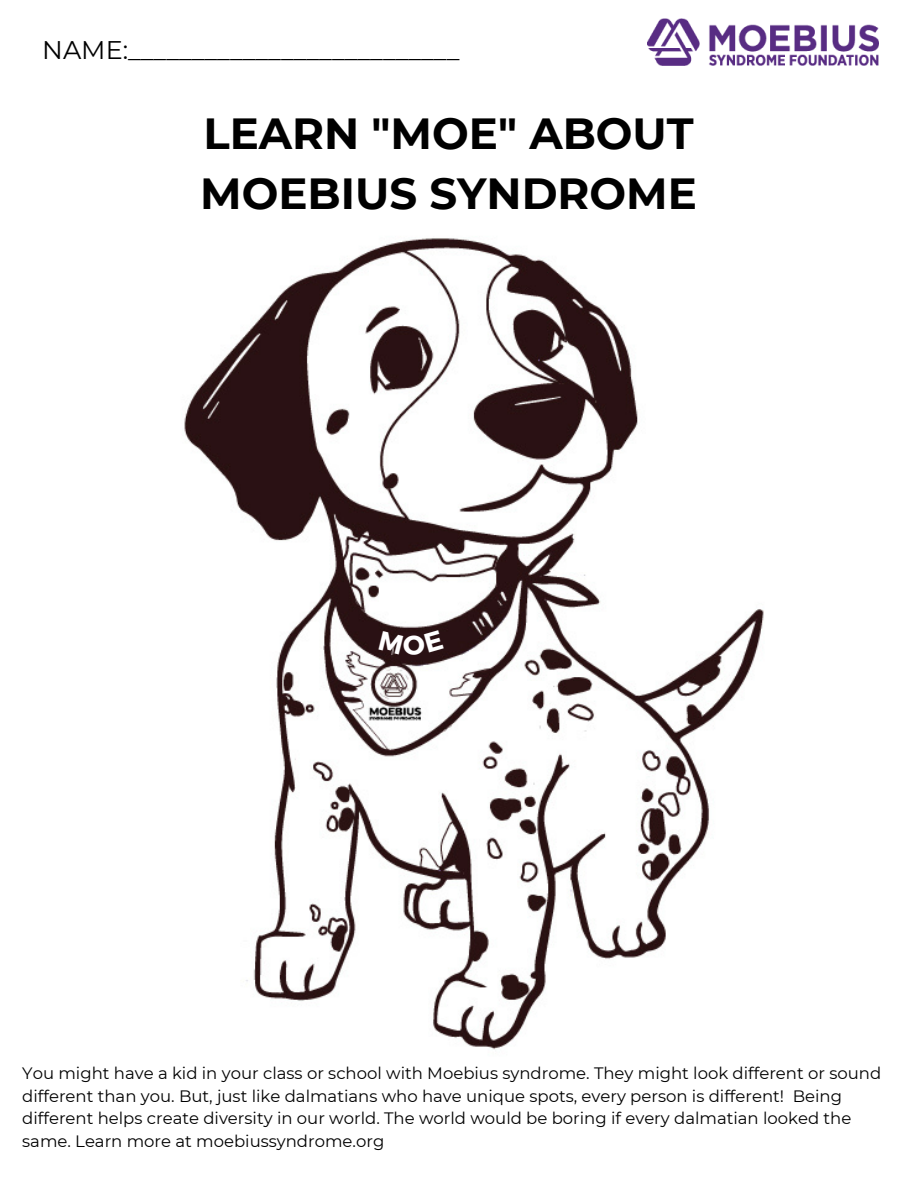
<style>
.page{position:relative;width:918px;height:1188px;background:#fff}
.page>*{position:absolute;margin:0;border:0;box-sizing:border-box;transform-origin:0 0}
.t1{font:700 43.5px/60.8px "Montserrat";color:#000}
.t2{font:25.5px "Montserrat";color:#000}
.t3{font:16.5px/22.5px "Montserrat";color:#000}
</style>
<div class="page">
<img style="left:184px;top:238px;width:580px;height:812px">
<img style="left:648px;top:18px;width:231px;height:47px">
<div style="left:379px;top:630px;width:65px;height:25px;background:#2a1114"></div>
<p class="t2" style="left:42px;top:34px;width:419px">NAME:__________________________</p>
<p class="t1" style="left:200px;top:103px;width:498px">LEARN "MOE" ABOUT<br>MOEBIUS SYNDROME</p>
<p class="t3" style="left:22px;top:1062px;width:860px">You might have a kid in your class or school with Moebius syndrome. They might look different or sound different than you. But, just like dalmatians who have unique spots, every person is different! Being different helps create diversity in our world. The world would be boring if every dalmatian looked the same. Learn more at moebiussyndrome.org</p>
</div>
